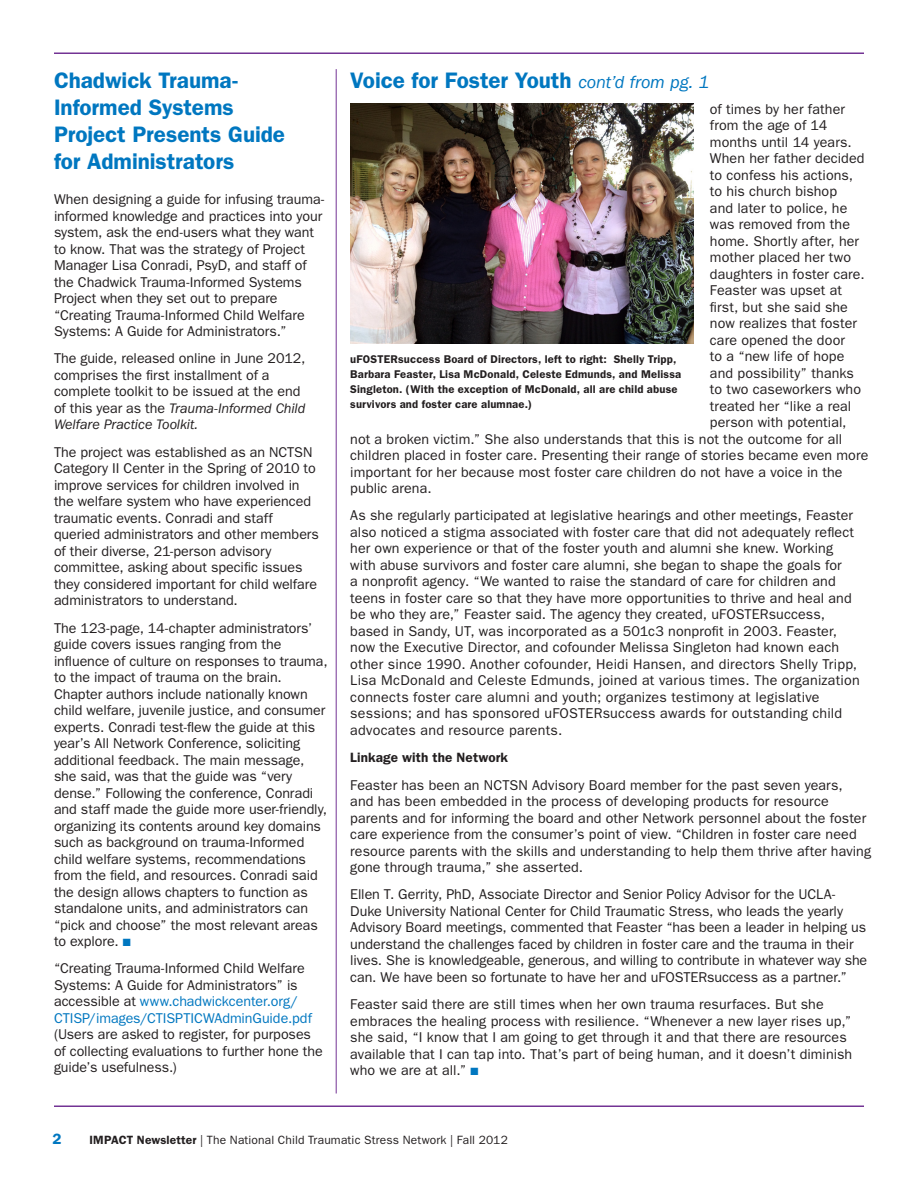
<style>
.page{position:relative;width:918px;height:1188px;background:#fff}
.page>*{position:absolute;margin:0;border:0;box-sizing:border-box;transform-origin:0 0}
.SH3_Header_2nd_line{font:600 22.5px/27px "ITC Franklin Gothic Std";letter-spacing:-.005em;color:#0077c0}
.Titles{font:600 22.5px "ITC Franklin Gothic Std";letter-spacing:-.005em;color:#0077c0}
.Page_number{font:600 15px "ITC Franklin Gothic Std";color:#0077c0}
.SH3_Header_2nd_line-2{font:14.25px/16.5px "ITC Franklin Gothic Std";color:#231f20}
.SH3_Header_2nd_line-3{font:600 13.5px "ITC Franklin Gothic Std";letter-spacing:.01em;color:#231f20}
.t1{font:12px "ITC Franklin Gothic Std";letter-spacing:.015em;color:#231f20}
.SH3_Header_2nd_line-4{font:600 11.25px/15px "Franklin Gothic";letter-spacing:.015em;color:#231f20}
.s1{font-style:italic}
.s2{color:#0077c0}
.s3{font-weight:400;font-style:italic;font-size:18px}
.s4{font-weight:600}
</style>
<div class="page">
<hr style="left:54px;top:1106px;width:810px;height:1px;background:#733394">
<hr style="left:54px;top:52px;width:810px;height:2px;background:#733394">
<hr style="left:336px;top:69px;width:1px;height:1025px;background:#733394">
<img style="left:350px;top:104px;width:344px;height:239px">
<p class="SH3_Header_2nd_line" style="left:54px;top:66px;width:233px">Chadwick Trauma-<br>Informed Systems<br>Project Presents Guide for Administrators</p>
<p class="SH3_Header_2nd_line-2" style="left:54px;top:191px;width:272px">When designing a guide for infusing trauma&shy;informed knowledge and practices into your system, ask the end-users what they want to know. That was the strategy of Project Manager Lisa Conradi, PsyD, and staff of the Chadwick Trauma-Informed Systems Project when they set out to prepare “Creating Trauma-Informed Child Welfare Systems: A Guide for Administrators.”</p>
<p class="SH3_Header_2nd_line-2" style="left:54px;top:350px;width:253px">The guide, released online in June 2012, comprises the first installment of a complete toolkit to be issued at the end of this year as the <span class="s1">Trauma-Informed Child Welfare Practice Toolkit.</span></p>
<p class="SH3_Header_2nd_line-2" style="left:54px;top:444px;width:266px">The project was established as an NCTSN Category II Center in the Spring of 2010 to improve services for children involved in the welfare system who have experienced traumatic events. Conradi and staff queried administrators and other members of their diverse, 21-person advisory committee, asking about specific issues they considered important for child welfare administrators to understand.</p>
<p class="SH3_Header_2nd_line-2" style="left:54px;top:620px;width:275px">The 123-page, 14-chapter administrators’ guide covers issues ranging from the influence of culture on responses to trauma, to the impact of trauma on the brain.<br>Chapter authors include nationally known child welfare, juvenile justice, and consumer experts. Conradi test-flew the guide at this year’s All Network Conference, soliciting additional feedback. The main message, she said, was that the guide was “very dense.” Following the conference, Conradi and staff made the guide more user-friendly, organizing its contents around key domains such as background on trauma-Informed child welfare systems, recommendations from the field, and resources. Conradi said the design allows chapters to function as standalone units, and administrators can “pick and choose” the most relevant areas to explore. <span class="s2">■</span></p>
<p class="SH3_Header_2nd_line-2" style="left:54px;top:960px;width:270px">“Creating Trauma-Informed Child Welfare Systems: A Guide for Administrators” is accessible at <span class="s2">www.chadwickcenter.org/ CTISP/images/CTISPTICWAdminGuide.pdf </span>(Users are asked to register, for purposes of collecting evaluations to further hone the guide’s usefulness.)</p>
<p class="Titles" style="left:350px;top:67px;width:360px">Voice for Foster Youth <span class="s3">cont’d from pg. 1</span></p>
<p class="SH3_Header_2nd_line-2" style="left:710px;top:101px;width:137px">of times by her father</p>
<p class="SH3_Header_2nd_line-2" style="left:710px;top:117px;width:119px">from the age of 14</p>
<p class="SH3_Header_2nd_line-2" style="left:710px;top:134px;width:143px">months until 14 years.</p>
<p class="SH3_Header_2nd_line-2" style="left:710px;top:150px;width:156px">When her father decided</p>
<p class="SH3_Header_2nd_line-2" style="left:710px;top:167px;width:145px">to confess his actions,</p>
<p class="SH3_Header_2nd_line-2" style="left:710px;top:183px;width:129px">to his church bishop</p>
<p class="SH3_Header_2nd_line-2" style="left:710px;top:200px;width:139px">and later to police, he</p>
<p class="SH3_Header_2nd_line-2" style="left:710px;top:216px;width:142px">was removed from the</p>
<p class="SH3_Header_2nd_line-2" style="left:710px;top:233px;width:151px">home. Shortly after, her</p>
<p class="SH3_Header_2nd_line-2" style="left:710px;top:249px;width:143px">mother placed her two</p>
<p class="SH3_Header_2nd_line-2" style="left:710px;top:266px;width:156px">daughters in foster care.</p>
<p class="SH3_Header_2nd_line-2" style="left:710px;top:282px;width:134px">Feaster was upset at</p>
<p class="SH3_Header_2nd_line-2" style="left:710px;top:299px;width:140px">first, but she said she</p>
<p class="SH3_Header_2nd_line-2" style="left:710px;top:315px;width:149px">now realizes that foster</p>
<p class="SH3_Header_2nd_line-2" style="left:710px;top:332px;width:137px">care opened the door</p>
<p class="SH3_Header_2nd_line-2" style="left:710px;top:348px;width:136px">to a “new life of hope</p>
<p class="SH3_Header_2nd_line-2" style="left:710px;top:365px;width:146px">and possibility” thanks</p>
<p class="SH3_Header_2nd_line-2" style="left:710px;top:381px;width:153px">to two caseworkers who</p>
<p class="SH3_Header_2nd_line-2" style="left:710px;top:398px;width:143px">treated her “like a real</p>
<p class="SH3_Header_2nd_line-2" style="left:710px;top:414px;width:138px">person with potential,</p>
<p class="SH3_Header_2nd_line-2" style="left:350px;top:431px;width:493px">not a broken victim.” She also understands that this is not the outcome for all</p>
<p class="SH3_Header_2nd_line-2" style="left:350px;top:447px;width:520px">children placed in foster care. Presenting their range of stories became even more</p>
<p class="SH3_Header_2nd_line-2" style="left:350px;top:464px;width:494px">important for her because most foster care children do not have a voice in the</p>
<p class="SH3_Header_2nd_line-2" style="left:350px;top:480px;width:83px">public arena.</p>
<p class="SH3_Header_2nd_line-2" style="left:350px;top:507px;width:511px">As she regularly participated at legislative hearings and other meetings, Feaster also noticed a stigma associated with foster care that did not adequately reflect her own experience or that of the foster youth and alumni she knew. Working with abuse survivors and foster care alumni, she began to shape the goals for<br>a nonprofit agency. “We wanted to raise the standard of care for children and teens in foster care so that they have more opportunities to thrive and heal and be who they are,” Feaster said. The agency they created, uFOSTERsuccess, based in Sandy, UT, was incorporated as a 501c3 nonprofit in 2003. Feaster, now the Executive Director, and cofounder Melissa Singleton had known each other since 1990. Another cofounder, Heidi Hansen, and directors Shelly Tripp, Lisa McDonald and Celeste Edmunds, joined at various times. The organization connects foster care alumni and youth; organizes testimony at legislative sessions; and has sponsored uFOSTERsuccess awards for outstanding child advocates and resource parents.</p>
<p class="SH3_Header_2nd_line-3" style="left:350px;top:750px;width:159px">Linkage with the Network</p>
<p class="SH3_Header_2nd_line-2" style="left:350px;top:777px;width:522px">Feaster has been an NCTSN Advisory Board member for the past seven years,<br>and has been embedded in the process of developing products for resource parents and for informing the board and other Network personnel about the foster care experience from the consumer’s point of view. “Children in foster care need resource parents with the skills and understanding to help them thrive after having gone through trauma,” she asserted.</p>
<p class="SH3_Header_2nd_line-2" style="left:350px;top:886px;width:519px">Ellen T. Gerrity, PhD, Associate Director and Senior Policy Advisor for the UCLA-Duke University National Center for Child Traumatic Stress, who leads the yearly Advisory Board meetings, commented that Feaster “has been a leader in helping us understand the challenges faced by children in foster care and the trauma in their lives. She is knowledgeable, generous, and willing to contribute in whatever way she can. We have been so fortunate to have her and uFOSTERsuccess as a partner.”</p>
<p class="SH3_Header_2nd_line-2" style="left:350px;top:996px;width:503px">Feaster said there are still times when her own trauma resurfaces. But she embraces the healing process with resilience. “Whenever a new layer rises up,” she said, “I know that I am going to get through it and that there are resources available that I can tap into. That’s part of being human, and it doesn’t diminish who we are at all.” <span class="s2">■</span></p>
<p class="SH3_Header_2nd_line-4" style="left:350px;top:352px;width:332px">uFOSTERsuccess Board of Directors, left to right: Shelly Tripp, Barbara Feaster, Lisa McDonald, Celeste Edmunds, and Melissa Singleton. (With the exception of McDonald, all are child abuse survivors and foster care alumnae.)</p>
<p class="Page_number" style="left:52px;top:1130px;width:10px">2</p>
<p class="t1" style="left:89px;top:1133px;width:420px"><span class="s4">IMPACT Newsletter</span> | The National Child Traumatic Stress Network | Fall 2012</p>
</div>
